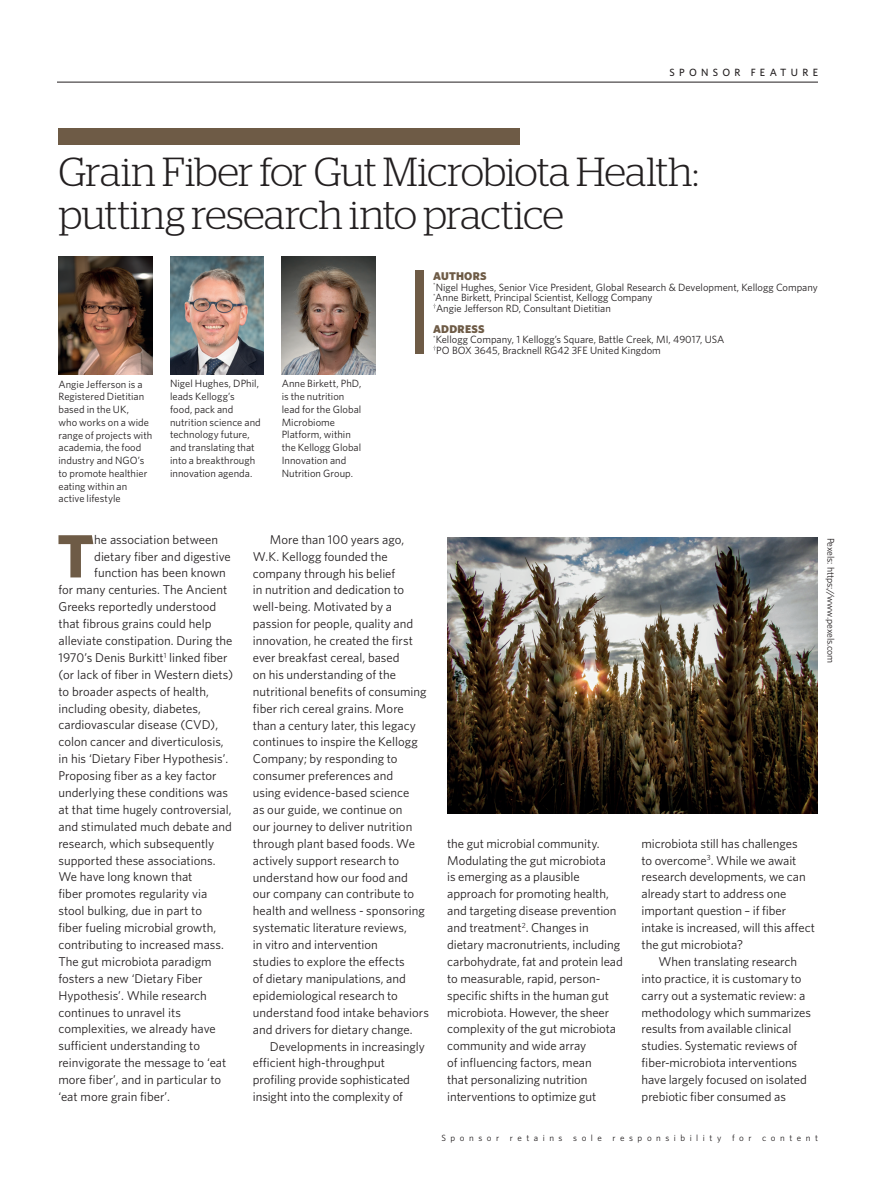
<style>
.page{position:relative;width:893px;height:1187px;background:#fff}
.page>*{position:absolute;margin:0;border:0;box-sizing:border-box;transform-origin:0 0}
.t1{font:700 61.2px "Whitney";color:#6e5b46}
.t2{font:300 40.5px/42px "Stag";letter-spacing:-.02em;color:#231f20}
.t3{font:12.75px/17px "Whitney";color:#231f20}
.t4{font:900 11.25px "Whitney";letter-spacing:.02em;color:#6e5b46}
.t5{font:10.5px/12.8px "Whitney";color:#231f20}
.t6{font:500 10.5px "Whitney";letter-spacing:.405em;color:#231f20}
.t7{font:9.75px "Whitney";letter-spacing:-.01em;color:#231f20}
.t8{font:9px "Whitney";letter-spacing:.5em;color:#231f20}
</style>
<div class="page">
<hr style="left:57px;top:82px;width:761px;height:1px;background:#231f20">
<div style="left:58px;top:128px;width:462px;height:17px;background:#6e5b46"></div>
<div style="left:415px;top:270px;width:8px;height:84px;background:#6e5b46"></div>
<img style="left:447px;top:537px;width:371px;height:276px">
<img style="left:58px;top:256px;width:94px;height:119px">
<img style="left:170px;top:256px;width:94px;height:119px">
<img style="left:282px;top:256px;width:93px;height:119px">
<p class="t6" style="left:669px;top:65px;width:150px">SPONSOR FEATURE</p>
<h2 class="t2" style="left:58px;top:151px;width:642px">Grain Fiber for Gut Microbiota Health: putting research into practice</h2>
<p class="t4" style="left:433px;top:269px;width:55px">AUTHORS</p>
<p class="t5" style="left:433px;top:282px;width:386px;line-height:10.5px"><sup>*</sup>Nigel Hughes, Senior Vice President, Global Research &amp; Development, Kellogg Company <sup>*</sup>Anne Birkett, Principal Scientist, Kellogg Company<br><sup>†</sup>Angie Jefferson RD, Consultant Dietitian</p>
<p class="t4" style="left:433px;top:321px;width:53px">ADDRESS</p>
<p class="t5" style="left:433px;top:334px;width:293px;line-height:10.5px"><sup>*</sup>Kellogg Company, 1 Kellogg’s Square, Battle Creek, MI, 49017, USA <sup>†</sup>PO BOX 3645, Bracknell RG42 3FE United Kingdom</p>
<p class="t5" style="left:58px;top:377px;width:95px">Angie Jefferson is a<br>Registered Dietitian based in the UK,<br>who works on a wide range of projects with academia, the food industry and NGO’s to promote healthier eating within an active lifestyle</p>
<p class="t5" style="left:170px;top:377px;width:92px">Nigel Hughes, DPhil, leads Kellogg’s<br>food, pack and nutrition science and technology future, and translating that into a breakthrough innovation agenda.</p>
<p class="t5" style="left:282px;top:377px;width:81px">Anne Birkett, PhD, is the nutrition lead for the Global<br>Microbiome<br>Platform, within the Kellogg Global<br>Innovation and<br>Nutrition Group.</p>
<h1 class="t1" style="left:57px;top:515px;width:39px">T</h1>
<p class="t3" style="left:94px;top:530px;width:125px">he association between</p>
<p class="t3" style="left:94px;top:547px;width:138px">dietary fiber and digestive</p>
<p class="t3" style="left:94px;top:564px;width:133px">function has been known</p>
<p class="t3" style="left:58px;top:581px;width:170px">for many centuries. The Ancient</p>
<p class="t3" style="left:58px;top:598px;width:159px">Greeks reportedly understood</p>
<p class="t3" style="left:58px;top:615px;width:155px">that fibrous grains could help</p>
<p class="t3" style="left:58px;top:631px;width:175px">alleviate constipation. During the</p>
<p class="t3" style="left:58px;top:648px;width:171px">1970’s Denis Burkitt<sup>1</sup> linked fiber</p>
<p class="t3" style="left:58px;top:665px;width:176px">(or lack of fiber in Western diets)</p>
<p class="t3" style="left:58px;top:682px;width:152px">to broader aspects of health,</p>
<p class="t3" style="left:58px;top:699px;width:144px">including obesity, diabetes,</p>
<p class="t3" style="left:58px;top:716px;width:161px">cardiovascular disease (CVD),</p>
<p class="t3" style="left:58px;top:733px;width:167px">colon cancer and diverticulosis,</p>
<p class="t3" style="left:58px;top:750px;width:171px">in his ‘Dietary Fiber Hypothesis’.</p>
<p class="t3" style="left:58px;top:766px;width:160px">Proposing fiber as a key factor</p>
<p class="t3" style="left:58px;top:783px;width:171px">underlying these conditions was</p>
<p class="t3" style="left:58px;top:800px;width:175px">at that time hugely controversial,</p>
<p class="t3" style="left:58px;top:817px;width:175px">and stimulated much debate and</p>
<p class="t3" style="left:58px;top:834px;width:157px">research, which subsequently</p>
<p class="t3" style="left:58px;top:851px;width:158px">supported these associations.</p>
<p class="t3" style="left:58px;top:868px;width:136px">We have long known that</p>
<p class="t3" style="left:58px;top:885px;width:150px">fiber promotes regularity via</p>
<p class="t3" style="left:58px;top:901px;width:145px">stool bulking, due in part to</p>
<p class="t3" style="left:58px;top:918px;width:159px">fiber fueling microbial growth,</p>
<p class="t3" style="left:58px;top:935px;width:167px">contributing to increased mass.</p>
<p class="t3" style="left:58px;top:952px;width:155px">The gut microbiota paradigm</p>
<p class="t3" style="left:58px;top:969px;width:146px">fosters a new ‘Dietary Fiber</p>
<p class="t3" style="left:58px;top:986px;width:150px">Hypothesis’. While research</p>
<p class="t3" style="left:58px;top:1003px;width:124px">continues to unravel its</p>
<p class="t3" style="left:58px;top:1020px;width:159px">complexities, we already have</p>
<p class="t3" style="left:58px;top:1037px;width:143px">sufficient understanding to</p>
<p class="t3" style="left:58px;top:1053px;width:169px">reinvigorate the message to ‘eat</p>
<p class="t3" style="left:58px;top:1070px;width:164px">more fiber’, and in particular to</p>
<p class="t3" style="left:58px;top:1087px;width:113px">‘eat more grain fiber’.</p>
<p class="t3" style="left:253px;top:530px;width:178px;text-indent:17px">More than 100 years ago,<br>W.K. Kellogg founded the company through his belief<br>in nutrition and dedication to well-being. Motivated by a passion for people, quality and innovation, he created the first ever breakfast cereal, based<br>on his understanding of the nutritional benefits of consuming fiber rich cereal grains. More than a century later, this legacy continues to inspire the Kellogg<br>Company; by responding to consumer preferences and<br>using evidence-based science<br>as our guide, we continue on<br>our journey to deliver nutrition through plant based foods. We actively support research to understand how our food and our company can contribute to health and wellness - sponsoring systematic literature reviews,<br>in vitro and intervention<br>studies to explore the effects<br>of dietary manipulations, and epidemiological research to understand food intake behaviors and drivers for dietary change.</p>
<p class="t3" style="left:253px;top:1037px;width:174px;text-indent:17px">Developments in increasingly efficient high-throughput profiling provide sophisticated insight into the complexity of</p>
<p class="t7" style="left:837px;top:537px;width:127px;rotate:90deg">Pexels: https://www.pexels.com</p>
<p class="t3" style="left:447px;top:834px;width:177px">the gut microbial community.<br>Modulating the gut microbiota<br>is emerging as a plausible approach for promoting health, and targeting disease prevention and treatment<sup>2</sup>. Changes in dietary macronutrients, including carbohydrate, fat and protein lead to measurable, rapid, person&shy;specific shifts in the human gut microbiota. However, the sheer complexity of the gut microbiota community and wide array<br>of influencing factors, mean<br>that personalizing nutrition interventions to optimize gut</p>
<p class="t3" style="left:642px;top:834px;width:175px">microbiota still has challenges<br>to overcome<sup>3</sup>. While we await research developments, we can already start to address one important question – if fiber intake is increased, will this affect the gut microbiota?</p>
<p class="t3" style="left:642px;top:952px;width:171px;text-indent:17px">When translating research into practice, it is customary to carry out a systematic review: a methodology which summarizes results from available clinical studies. Systematic reviews of fiber-microbiota interventions have largely focused on isolated prebiotic fiber consumed as</p>
<p class="t8" style="left:441px;top:1131px;width:378px">Sponsor retains sole responsibility for content</p>
</div>
